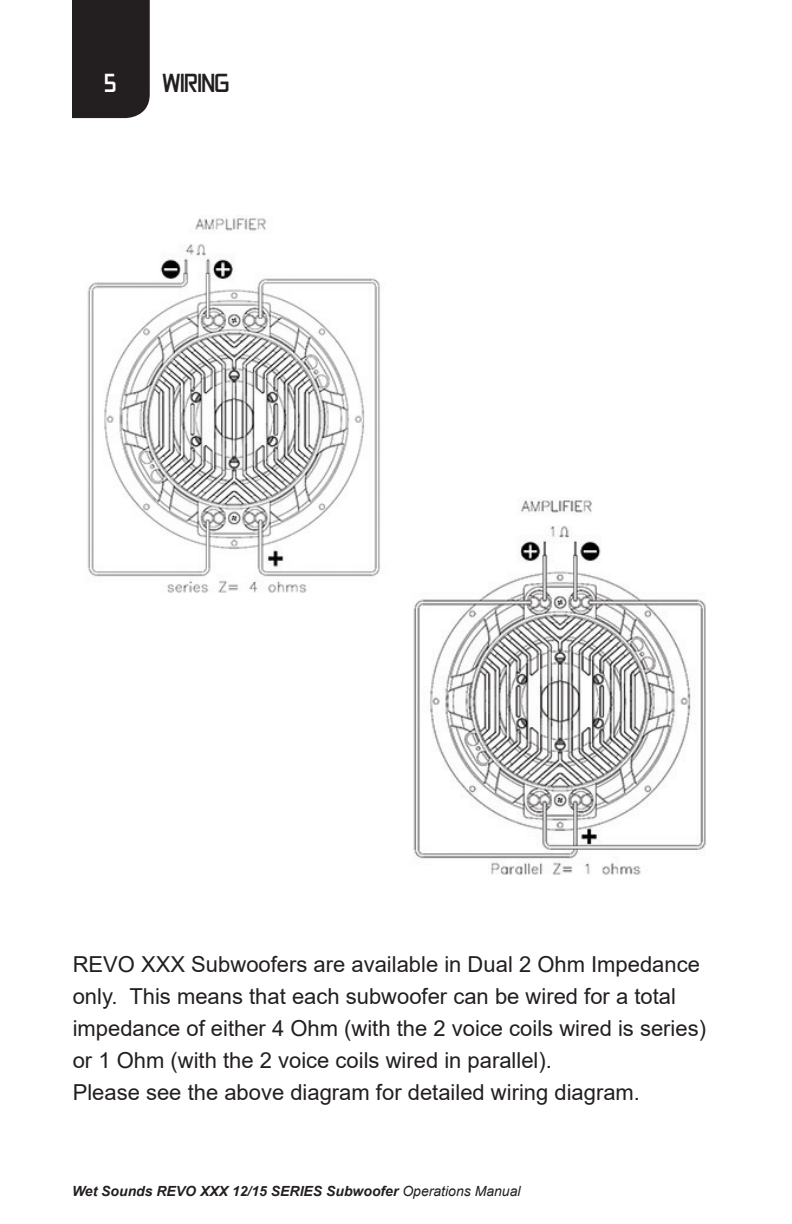
<style>
.page{position:relative;width:792px;height:1224px;background:#fff}
.page>*{position:absolute;margin:0;border:0;box-sizing:border-box;transform-origin:0 0}
.t1{font:28px "Conviction";color:#231f20}
.t2{font:28px "Conviction";color:#fff}
.t3{font:22px/32px "Arial";color:#231f20}
.t4{font:italic 700 14px "Arial";color:#231f20}
.s1{font-weight:400}
</style>
<div class="page">
<div style="left:72px;top:0;width:78px;height:118px;background:#231f20"></div>
<img style="left:87px;top:215px;width:293px;height:378px">
<img style="left:413px;top:497px;width:293px;height:378px">
<p class="t2" style="left:105px;top:68px;width:13px">5</p>
<p class="t1" style="left:163px;top:68px;width:69px">WIRING</p>
<p class="t3" style="left:73px;top:948px;width:635px">REVO XXX Subwoofers are available in Dual 2 Ohm Impedance only. This means that each subwoofer can be wired for a total impedance of either 4 Ohm (with the 2 voice coils wired is series) or 1 Ohm (with the 2 voice coils wired in parallel).</p>
<p class="t3" style="left:73px;top:1076px;width:569px">Please see the above diagram for detailed wiring diagram.</p>
<p class="t4" style="left:72px;top:1182px;width:450px">Wet Sounds REVO XXX 12/15 SERIES Subwoofer <span class="s1">Operations Manual</span></p>
</div>
